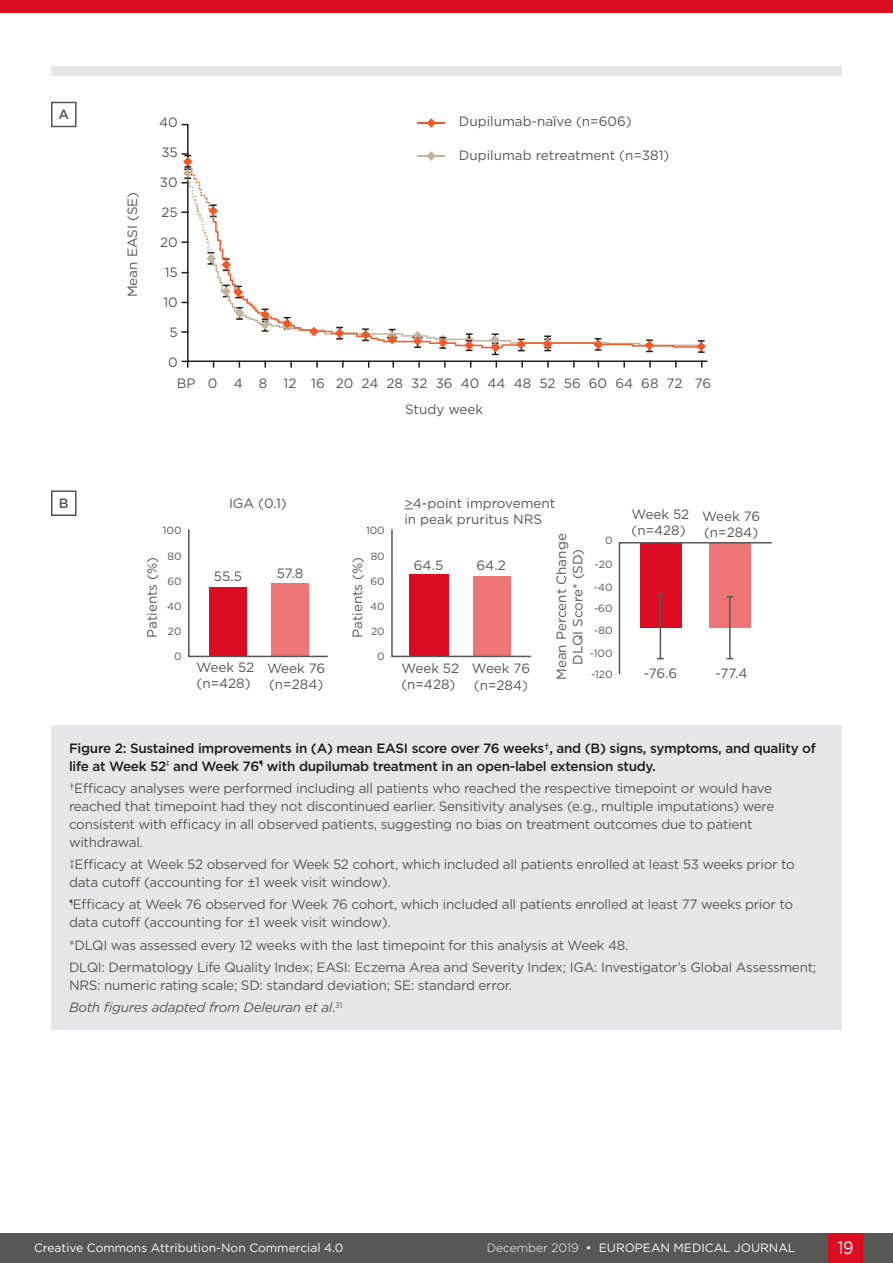
<style>
.page{position:relative;width:893px;height:1263px;background:#fff}
.page>*{position:absolute;margin:0;border:0;box-sizing:border-box;transform-origin:0 0}
.t1{font:18px "Gotham";color:#fff;scale:.9 1}
.t2{font:13.5px/18px "Gotham";letter-spacing:-.02em;color:#575756}
.t3{font:13.5px/16.2px "Gotham";color:#575756}
.t4{font:500 13.5px/18px "Gotham";letter-spacing:-.02em;color:#1d1d1d}
.t5{font:italic 13.5px "Gotham";letter-spacing:-.02em;color:#575756}
.t6{font:500 13.5px "Gotham";color:#575756}
.t7{font:12px "Gotham";color:#fff}
.t8{font:10.5px "Gotham";color:#575756}
.s1{font-family:"Arial"}
.s2{font-style:normal}
.s3{font-weight:300}
</style>
<div class="page">
<div style="left:0;top:1233px;width:893px;height:30px;background:#575756"></div>
<div style="left:829px;top:1233px;width:34px;height:30px;background:#dc0c23"></div>
<div style="left:0;top:0;width:893px;height:13px;background:#dc0c23"></div>
<svg style="left:427px;top:118px;width:8px;height:10px"></svg>
<hr style="left:418px;top:122px;width:27px;height:2px;background:#f15929">
<div style="left:51px;top:67px;width:791px;height:9px;background:#e6e7e9"></div>
<svg style="left:391px;top:529px;width:140px;height:129px"></svg>
<svg style="left:188px;top:529px;width:140px;height:129px"></svg>
<svg style="left:618px;top:542px;width:154px;height:132px"></svg>
<div style="left:51px;top:102px;width:26px;height:25px;border:2px solid #575756"></div>
<div style="left:51px;top:490px;width:26px;height:26px;border:2px solid #575756"></div>
<div style="left:51px;top:725px;width:791px;height:305px;background:#e6e7e9"></div>
<svg style="left:181px;top:151px;width:525px;height:217px"></svg>
<p class="t6" style="left:58px;top:106px;width:12px">A</p>
<p class="t6" style="left:59px;top:494px;width:11px">B</p>
<p class="t3" style="left:124px;top:297px;width:107px;rotate:-90deg">Mean EASI (SE)</p>
<p class="t2" style="left:159px;top:113px;width:20px">40</p>
<p class="t2" style="left:161px;top:143px;width:18px">35</p>
<p class="t2" style="left:160px;top:173px;width:19px">30</p>
<p class="t2" style="left:162px;top:203px;width:18px">25</p>
<p class="t2" style="left:160px;top:233px;width:19px">20</p>
<p class="t2" style="left:165px;top:263px;width:15px">15</p>
<p class="t2" style="left:163px;top:293px;width:16px">10</p>
<p class="t2" style="left:170px;top:323px;width:10px">5</p>
<p class="t2" style="left:168px;top:353px;width:11px">0</p>
<p class="t3" style="left:459px;top:113px;width:174px">Dupilumab-na<span class="s1">Ї</span>ve (n=606)</p>
<p class="t3" style="left:459px;top:146px;width:212px">Dupilumab retreatment (n=381)</p>
<p class="t3" style="left:177px;top:375px;width:536px">BP 0 4 8 12 16 20 24 28 32 36 40 44 48 52 56 60 64 68 72 76</p>
<p class="t3" style="left:405px;top:401px;width:80px">Study week</p>
<p class="t2" style="left:229px;top:494px;width:59px">IGA (0.1)</p>
<p class="t8" style="left:163px;top:524px;width:20px">100</p>
<p class="t8" style="left:168px;top:549px;width:16px">80</p>
<p class="t8" style="left:167px;top:574px;width:16px">60</p>
<p class="t8" style="left:167px;top:599px;width:16px">40</p>
<p class="t8" style="left:168px;top:625px;width:15px">20</p>
<p class="t8" style="left:174px;top:650px;width:9px">0</p>
<p class="t8" style="left:366px;top:524px;width:20px">100</p>
<p class="t8" style="left:371px;top:549px;width:16px">80</p>
<p class="t8" style="left:371px;top:574px;width:16px">60</p>
<p class="t8" style="left:370px;top:599px;width:16px">40</p>
<p class="t8" style="left:371px;top:625px;width:15px">20</p>
<p class="t8" style="left:377px;top:650px;width:9px">0</p>
<p class="t3" style="left:144px;top:638px;width:83px;rotate:-90deg">Patients (%)</p>
<p class="t3" style="left:349px;top:638px;width:83px;rotate:-90deg">Patients (%)</p>
<p class="t2" style="left:214px;top:567px;width:30px">55.5</p>
<p class="t2" style="left:277px;top:564px;width:28px">57.8</p>
<p class="t2" style="left:197px;top:658px;width:59px">Week 52</p>
<p class="t2" style="left:197px;top:674px;width:56px">(n=428)</p>
<p class="t2" style="left:267px;top:659px;width:60px">Week 76</p>
<p class="t2" style="left:269px;top:675px;width:56px">(n=284)</p>
<p class="t3" style="left:404px;top:494px;width:152px">&gt;4-point improvement in peak pruritus NRS</p>
<p class="t2" style="left:414px;top:556px;width:31px">64.5</p>
<p class="t2" style="left:477px;top:556px;width:31px">64.2</p>
<p class="t2" style="left:401px;top:659px;width:59px">Week 52</p>
<p class="t2" style="left:401px;top:675px;width:56px">(n=428)</p>
<p class="t2" style="left:472px;top:659px;width:60px">Week 76</p>
<p class="t2" style="left:474px;top:675px;width:56px">(n=284)</p>
<p class="t3" style="left:553px;top:680px;width:148px;rotate:-90deg">Mean Percent Change</p>
<p class="t8" style="left:605px;top:534px;width:9px">0</p>
<p class="t8" style="left:594px;top:558px;width:20px">-20</p>
<p class="t8" style="left:594px;top:580px;width:20px">-40</p>
<p class="t8" style="left:594px;top:601px;width:20px">-60</p>
<p class="t8" style="left:594px;top:624px;width:20px">-80</p>
<p class="t8" style="left:590px;top:646px;width:24px">-100</p>
<p class="t8" style="left:591px;top:667px;width:23px">-120</p>
<p class="t3" style="left:569px;top:665px;width:117px;rotate:-90deg">DLQI Score* (SD)</p>
<p class="t2" style="left:631px;top:505px;width:59px">Week 52</p>
<p class="t2" style="left:631px;top:521px;width:56px">(n=428)</p>
<p class="t2" style="left:702px;top:507px;width:60px">Week 76</p>
<p class="t2" style="left:704px;top:523px;width:56px">(n=284)</p>
<p class="t2" style="left:644px;top:664px;width:35px">-76.6</p>
<p class="t2" style="left:715px;top:664px;width:34px">-77.4</p>
<p class="t4" style="left:69px;top:738px;width:748px">Figure 2: Sustained improvements in (A) mean EASI score over 76 weeks†, and (B) signs, symptoms, and quality of life at Week 52<sup>‡</sup> and Week 76<sup>¶</sup> with dupilumab treatment in an open-label extension study.</p>
<p class="t2" style="left:69px;top:779px;width:707px">†Efficacy analyses were performed including all patients who reached the respective timepoint or would have reached that timepoint had they not discontinued earlier. Sensitivity analyses (e.g., multiple imputations) were consistent with efficacy in all observed patients, suggesting no bias on treatment outcomes due to patient withdrawal.</p>
<p class="t2" style="left:69px;top:855px;width:727px">‡Efficacy at Week 52 observed for Week 52 cohort, which included all patients enrolled at least 53 weeks prior to data cutoff (accounting for ±1 week visit window).</p>
<p class="t2" style="left:69px;top:895px;width:726px"><sup>¶</sup>Efficacy at Week 76 observed for Week 76 cohort, which included all patients enrolled at least 77 weeks prior to data cutoff (accounting for ±1 week visit window).</p>
<p class="t2" style="left:69px;top:935px;width:561px">*DLQI was assessed every 12 weeks with the last timepoint for this analysis at Week 48.</p>
<p class="t2" style="left:69px;top:958px;width:749px">DLQI: Dermatology Life Quality Index; EASI: Eczema Area and Severity Index; IGA: Investigator’s Global Assessment;<br>NRS: numeric rating scale; SD: standard deviation; SE: standard error.</p>
<p class="t5" style="left:69px;top:998px;width:275px">Both figures adapted from Deleuran et al<span class="s2">.</span><sup>31</sup></p>
<p class="t7" style="left:34px;top:1240px;width:311px">Creative Commons Attribution-Non Commercial 4.0</p>
<p class="t7" style="left:487px;top:1240px;width:310px"><span class="s3">December 2019</span> • EUROPEAN MEDICAL JOURNAL</p>
<h1 class="t1" style="left:838px;top:1236px;width:19px">19</h1>
</div>
